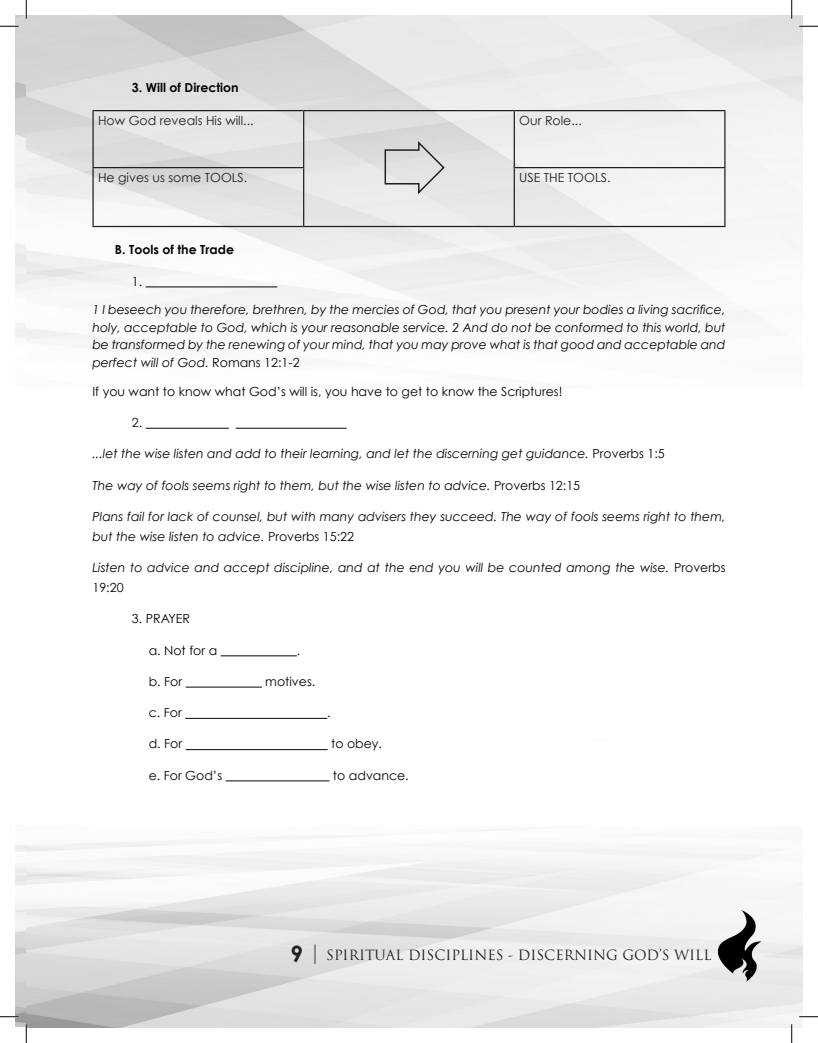
<style>
.page{position:relative;width:818px;height:1043px;background:#fff}
.page>*{position:absolute;margin:0;border:0;box-sizing:border-box;transform-origin:0 0}
.t1{font:13.75px "Trajan Pro";color:#231f20}
.Bullet_Points{font:italic 12.5px/17.5px "Century Gothic";color:#040503}
.Bullet_Points-2{font:12.5px "Century Gothic";color:#040503}
.t2{font:12.5px "Century Gothic";color:#231f20}
.Bullet_Points-3{font:700 12.5px "Century Gothic";color:#040503}
.s1{font-style:normal}
.s2{font-family:"Century Gothic";font-weight:700;font-size:22.5px}
.s3{font-family:"Century Gothic";font-weight:700;font-size:21.25px;color:#757679}
</style>
<div class="page">
<img style="left:15px;top:15px;width:787px;height:1012px">
<hr style="left:146px;top:286px;width:131px;height:1px;background:#040503">
<hr style="left:146px;top:428px;width:83px;height:1px;background:#040503">
<hr style="left:236px;top:428px;width:110px;height:1px;background:#040503">
<hr style="left:221px;top:655px;width:76px;height:1px;background:#040503">
<hr style="left:186px;top:686px;width:76px;height:1px;background:#040503">
<hr style="left:185px;top:718px;width:142px;height:1px;background:#040503">
<hr style="left:186px;top:749px;width:141px;height:1px;background:#040503">
<hr style="left:226px;top:780px;width:103px;height:1px;background:#040503">
<hr style="left:92px;top:110px;width:212px;height:1px;background:#231f20">
<hr style="left:92px;top:111px;width:2px;height:56px;background:#231f20">
<hr style="left:304px;top:110px;width:210px;height:1px;background:#231f20">
<hr style="left:303px;top:111px;width:1px;height:56px;background:#231f20">
<hr style="left:514px;top:110px;width:211px;height:1px;background:#231f20">
<hr style="left:513px;top:111px;width:2px;height:56px;background:#231f20">
<hr style="left:724px;top:111px;width:1px;height:56px;background:#231f20">
<hr style="left:92px;top:167px;width:212px;height:1px;background:#231f20">
<hr style="left:92px;top:168px;width:2px;height:58px;background:#231f20">
<hr style="left:303px;top:168px;width:1px;height:58px;background:#231f20">
<hr style="left:513px;top:167px;width:212px;height:1px;background:#231f20">
<hr style="left:513px;top:168px;width:2px;height:58px;background:#231f20">
<hr style="left:724px;top:168px;width:1px;height:58px;background:#231f20">
<hr style="left:92px;top:226px;width:212px;height:1px;background:#231f20">
<hr style="left:304px;top:226px;width:210px;height:1px;background:#231f20">
<hr style="left:514px;top:226px;width:211px;height:1px;background:#231f20">
<svg style="left:384px;top:139px;width:61px;height:57px"></svg>
<svg style="left:0;top:25px;width:19px;height:2px"></svg>
<svg style="left:799px;top:25px;width:19px;height:2px"></svg>
<svg style="left:0;top:1015px;width:19px;height:2px"></svg>
<svg style="left:799px;top:1015px;width:19px;height:2px"></svg>
<svg style="left:25px;top:0;width:2px;height:19px"></svg>
<svg style="left:25px;top:1024px;width:2px;height:18px"></svg>
<svg style="left:790px;top:0;width:2px;height:19px"></svg>
<svg style="left:790px;top:1024px;width:2px;height:18px"></svg>
<p class="Bullet_Points-3" style="left:132px;top:79px;width:108px">3. Will of Direction</p>
<p class="t2" style="left:98px;top:113px;width:157px">How God reveals His will...</p>
<p class="t2" style="left:519px;top:113px;width:64px">Our Role...</p>
<p class="t2" style="left:98px;top:170px;width:151px">He gives us some TOOLS.</p>
<p class="t2" style="left:519px;top:170px;width:93px">USE THE TOOLS.</p>
<p class="Bullet_Points-3" style="left:115px;top:242px;width:121px">B. Tools of the Trade</p>
<p class="Bullet_Points-2" style="left:132px;top:273px;width:12px">1.</p>
<p class="Bullet_Points" style="left:92px;top:301px;width:634px;text-align:justify">1 I beseech you therefore, brethren, by the mercies of God, that you present your bodies a living sacrifice, holy, acceptable to God, which is your reasonable service. 2 And do not be conformed to this world, but be transformed by the renewing of your mind, that you may prove what is that good and acceptable and perfect will of God. <span class="s1">Romans 12:1-2</span></p>
<p class="Bullet_Points-2" style="left:92px;top:383px;width:471px">If you want to know what God’s will is, you have to get to know the Scriptures!</p>
<p class="Bullet_Points-2" style="left:132px;top:415px;width:12px">2.</p>
<p class="Bullet_Points" style="left:92px;top:445px;width:573px">...let the wise listen and add to their learning, and let the discerning get guidance. <span class="s1">Proverbs 1:5</span></p>
<p class="Bullet_Points" style="left:92px;top:476px;width:489px">The way of fools seems right to them, but the wise listen to advice. <span class="s1">Proverbs 12:15</span></p>
<p class="Bullet_Points" style="left:92px;top:506px;width:634px;line-height:20px">Plans fail for lack of counsel, but with many advisers they succeed. The way of fools seems right to them, but the wise listen to advice. <span class="s1">Proverbs 15:22</span></p>
<p class="Bullet_Points" style="left:92px;top:557px;width:634px;line-height:20px">Listen to advice and accept discipline, and at the end you will be counted among the wise. <span class="s1">Proverbs<br>19:20</span></p>
<p class="Bullet_Points-2" style="left:132px;top:611px;width:60px">3. PRAYER</p>
<p class="Bullet_Points-2" style="left:149px;top:642px;width:70px">a. Not for a</p>
<p class="Bullet_Points-2" style="left:297px;top:642px;width:5px">.</p>
<p class="Bullet_Points-2" style="left:149px;top:673px;width:35px">b. For</p>
<p class="Bullet_Points-2" style="left:265px;top:673px;width:52px">motives.</p>
<p class="Bullet_Points-2" style="left:149px;top:705px;width:35px">c. For</p>
<p class="Bullet_Points-2" style="left:327px;top:705px;width:5px">.</p>
<p class="Bullet_Points-2" style="left:149px;top:736px;width:35px">d. For</p>
<p class="Bullet_Points-2" style="left:331px;top:736px;width:52px">to obey.</p>
<p class="Bullet_Points-2" style="left:149px;top:767px;width:75px">e. For God’s</p>
<p class="Bullet_Points-2" style="left:333px;top:767px;width:77px">to advance.</p>
<p class="t1" style="left:290px;top:946px;width:422px"><span class="s2">9</span> <span class="s3">|</span> SPIRITUAL DISCIPLINES - DISCERNING GOD’S WILL</p>
</div>
